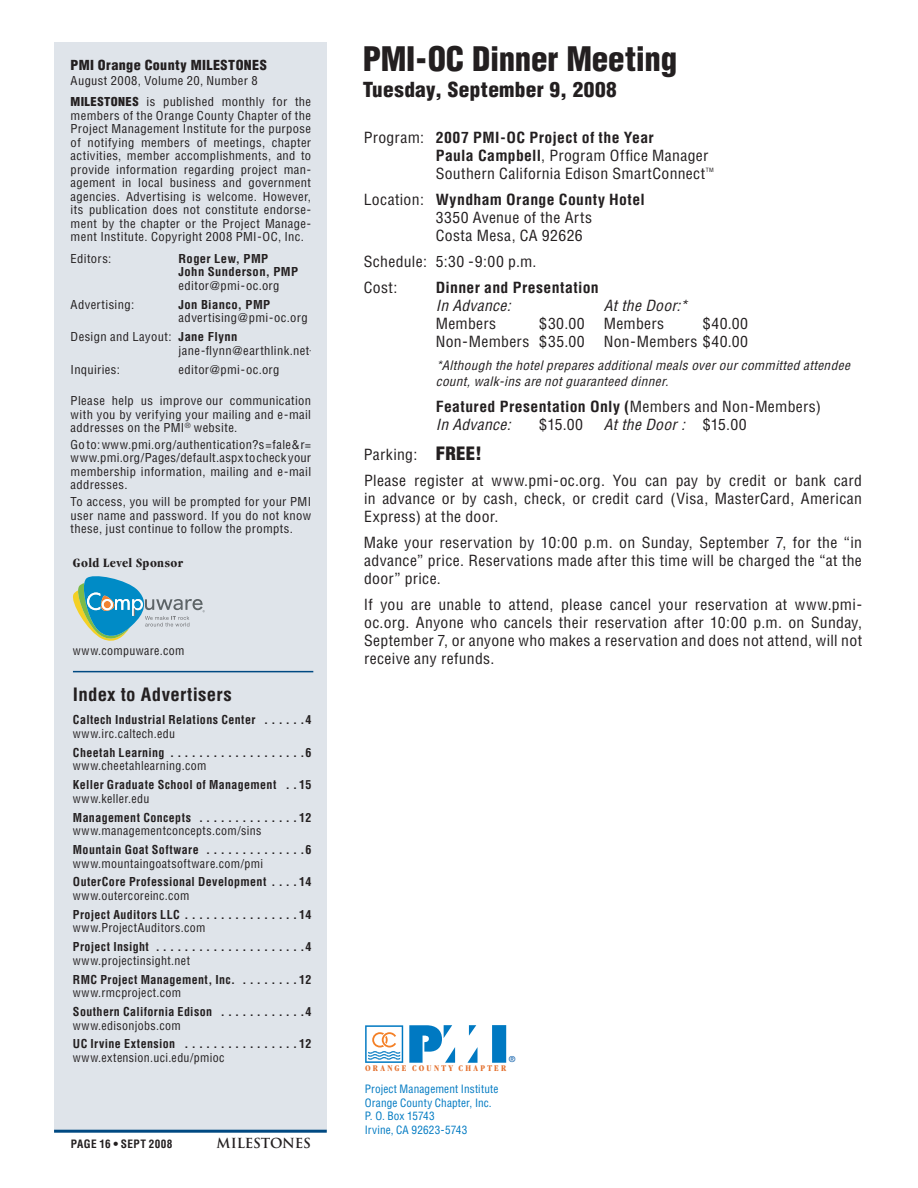
<style>
.page{position:relative;width:918px;height:1188px;background:#fff}
.page>*{position:absolute;margin:0;border:0;box-sizing:border-box;transform-origin:0 0}
.t1{font:900 condensed 33px "Helvetica";letter-spacing:-.01em;color:#231f20}
.t2{font:900 condensed 20.25px "Helvetica";letter-spacing:.015em;color:#231f20;scale:1.05 1}
.t3{font:700 condensed 18px "Helvetica";letter-spacing:.015em;color:#231f20;scale:1.05 1}
.t4{font:condensed 15px/18px "Helvetica";letter-spacing:.02em;color:#231f20;scale:1.05 1}
.t5{font:700 condensed 15px/18px "Helvetica";letter-spacing:.025em;color:#231f20;scale:1.05 1}
.t6{font:italic condensed 15px "Helvetica";letter-spacing:.015em;color:#231f20;scale:1.05 1}
.t7{font:900 condensed 13.5px "Helvetica";letter-spacing:.025em;color:#231f20;scale:1.05 1}
.t8{font:700 13.5px "Trajan";letter-spacing:-.015em;color:#231f20}
.t9{font:700 condensed 13.2px "Garamond";letter-spacing:.03em;color:#231f20;scale:1.05 1}
.t10{font:italic condensed 12.75px/15.3px "Helvetica";letter-spacing:.02em;color:#231f20;scale:1.05 1}
.t11{font:condensed 12px/13.5px "Helvetica";letter-spacing:.03em;color:#231f20;text-align:justify;scale:1.05 1}
.t12{font:700 condensed 12px "Helvetica";letter-spacing:.03em;color:#231f20}
.t13{font:condensed 12px "Helvetica";letter-spacing:.03em;color:#231f20}
.t14{font:700 condensed 12px/13.5px "Helvetica";letter-spacing:.03em;color:#231f20;scale:1.05 1}
.t15{font:condensed 11.25px/13.5px "Helvetica";letter-spacing:.01em;color:#007ac2}
.t16{font:700 condensed 11.25px "Helvetica";letter-spacing:.03em;color:#231f20}
.t17{font:700 condensed 9px "Garamond";letter-spacing:.25em;color:#e47230}
.t18{font:8.25px "Helvetica";color:#0155a5}
.t19{font:condensed 5.7px "Helvetica";color:#231f20;scale:1.05 1}
.s1{font-weight:900}
.s2{font-weight:700}
.s3{font-weight:400}
.s4{font-weight:400;font-style:italic}
.s5{font-style:normal}
.s6{font-weight:900;font-size:18px}
</style>
<div class="page">
<div style="left:54px;top:42px;width:273px;height:1089px;background:#dfe4ea"></div>
<svg style="left:469px;top:1025px;width:7px;height:11px"></svg>
<div style="left:492px;top:1025px;width:14px;height:38px;background:#0079c2"></div>
<svg style="left:467px;top:1047px;width:11px;height:16px"></svg>
<svg style="left:409px;top:1025px;width:46px;height:38px"></svg>
<svg style="left:365px;top:1025px;width:38px;height:38px"></svg>
<hr style="left:73px;top:671px;width:240px;height:1px;background:#004982">
<svg style="left:73px;top:576px;width:132px;height:65px"></svg>
<hr style="left:54px;top:1130px;width:273px;height:3px;background:#004982">
<p class="t7" style="left:71px;top:57px;width:188px">PMI Orange County MILESTONES</p>
<p class="t11" style="left:71px;top:69px;width:231px;line-height:21.6px">August 2008, Volume 20, Number 8<br><span class="s1">MILESTONES</span> is published monthly for the</p>
<p class="t11" style="left:71px;top:108px;width:231px">members of the Orange County Chapter of the Project Management Institute for the purpose of notifying members of meetings, chapter activities, member accomplishments, and to provide information regarding project man&shy;agement in local business and government agencies. Advertising is welcome. However, its publication does not constitute endorse&shy;ment by the chapter or the Project Manage&shy;ment Institute. Copyright 2008 PMI-OC, Inc.</p>
<p class="t11" style="left:71px;top:252px;width:40px">Editors:</p>
<p class="t14" style="left:179px;top:252px;width:115px">Roger Lew, PMP<br>John Sunderson, PMP</p>
<p class="t11" style="left:179px;top:279px;width:98px">editor@pmi-oc.org</p>
<p class="t11" style="left:71px;top:297px;width:62px">Advertising:</p>
<p class="t14" style="left:179px;top:298px;width:89px">Jon Bianco, PMP</p>
<p class="t11" style="left:71px;top:308px;width:227px;line-height:18.9px;text-indent:108px">advertising@pmi-oc.org<br>Design and Layout: <span class="s2">Jane Flynn</span></p>
<p class="t11" style="left:179px;top:343px;width:126px">jane-flynn@earthlink.net</p>
<p class="t11" style="left:71px;top:362px;width:49px">Inquiries:</p>
<p class="t11" style="left:179px;top:362px;width:98px">editor@pmi-oc.org</p>
<p class="t11" style="left:71px;top:394px;width:231px">Please help us improve our communication with you by verifying your mailing and e-mail addresses on the PMI<sup>®</sup> website.</p>
<p class="t11" style="left:71px;top:438px;width:231px">Go to: www.pmi.org/authentication?s=fale&amp;r= www.pmi.org/Pages/default.aspx to check your membership information, mailing and e-mail addresses.</p>
<p class="t11" style="left:71px;top:495px;width:231px">To access, you will be prompted for your PMI user name and password. If you do not know these, just continue to follow the prompts.</p>
<p class="t9" style="left:73px;top:555px;width:107px">Gold Level Sponsor</p>
<p class="t13" style="left:73px;top:643px;width:113px">www.compuware.com</p>
<h3 class="t3" style="left:73px;top:684px;width:153px">Index to Advertisers</h3>
<p class="t12" style="left:73px;top:713px;width:240px">Caltech Industrial Relations Center . . . . . .4</p>
<p class="t13" style="left:73px;top:726px;width:104px">www.irc.caltech.edu</p>
<p class="t12" style="left:73px;top:745px;width:240px">Cheetah Learning . . . . . . . . . . . . . . . . . . .6</p>
<p class="t13" style="left:73px;top:759px;width:135px">www.cheetahlearning.com</p>
<p class="t12" style="left:73px;top:778px;width:240px">Keller Graduate School of Management . . 15</p>
<p class="t13" style="left:73px;top:791px;width:78px">www.keller.edu</p>
<p class="t12" style="left:73px;top:810px;width:240px">Management Concepts . . . . . . . . . . . . . . 12</p>
<p class="t13" style="left:73px;top:823px;width:190px">www.managementconcepts.com/sins</p>
<p class="t12" style="left:73px;top:842px;width:240px">Mountain Goat Software . . . . . . . . . . . . . .6</p>
<p class="t13" style="left:73px;top:856px;width:192px">www.mountaingoatsoftware.com/pmi</p>
<p class="t12" style="left:73px;top:875px;width:240px">OuterCore Professional Development . . . . 14</p>
<p class="t13" style="left:73px;top:888px;width:118px">www.outercoreinc.com</p>
<p class="t12" style="left:73px;top:907px;width:240px">Project Auditors LLC . . . . . . . . . . . . . . . . 14</p>
<p class="t13" style="left:73px;top:921px;width:134px">www.ProjectAuditors.com</p>
<p class="t12" style="left:73px;top:940px;width:240px">Project Insight . . . . . . . . . . . . . . . . . . . . .4</p>
<p class="t13" style="left:73px;top:953px;width:119px">www.projectinsight.net</p>
<p class="t12" style="left:73px;top:972px;width:240px">RMC Project Management, Inc. . . . . . . . . 12</p>
<p class="t13" style="left:73px;top:985px;width:110px">www.rmcproject.com</p>
<p class="t12" style="left:73px;top:1004px;width:240px">Southern California Edison . . . . . . . . . . . .4</p>
<p class="t13" style="left:73px;top:1018px;width:109px">www.edisonjobs.com</p>
<p class="t12" style="left:73px;top:1037px;width:240px">UC Irvine Extension . . . . . . . . . . . . . . . . 12</p>
<p class="t13" style="left:73px;top:1050px;width:153px">www.extension.uci.edu/pmioc</p>
<p class="t16" style="left:71px;top:1137px;width:103px">PAGE 16 • SEPT 2008</p>
<p class="t8" style="left:217px;top:1135px;width:96px">MILESTONES</p>
<h1 class="t1" style="left:363px;top:38px;width:316px">PMI-OC Dinner Meeting</h1>
<h2 class="t2" style="left:363px;top:77px;width:243px">Tuesday, September 9, 2008</h2>
<p class="t4" style="left:436px;top:128px;width:261px;text-indent:-72px">Program: <span class="s2">2007 PMI-OC Project of the Year<br>Paula Campbell</span>, Program Office Manager<br>Southern California Edison SmartConnect</p>
<p class="t19" style="left:706px;top:167px;width:9px">TM</p>
<p class="t4" style="left:436px;top:190px;width:201px;text-indent:-72px">Location: <span class="s2">Wyndham Orange County Hotel<br></span>3350 Avenue of the Arts<br>Costa Mesa, CA 92626</p>
<p class="t4" style="left:364px;top:248px;width:166px;line-height:26.1px">Schedule: 5:30 -9:00 p.m.<br>Cost:</p>
<p class="t5" style="left:436px;top:278px;width:157px">Dinner and Presentation</p>
<p class="t6" style="left:436px;top:296px;width:73px">In Advance:</p>
<p class="t6" style="left:604px;top:296px;width:82px">At the Door:*</p>
<p class="t4" style="left:436px;top:314px;width:59px">Members</p>
<p class="t4" style="left:539px;top:314px;width:45px">$30.00</p>
<p class="t4" style="left:604px;top:314px;width:59px">Members</p>
<p class="t4" style="left:703px;top:314px;width:45px">$40.00</p>
<p class="t4" style="left:436px;top:332px;width:143px">Non-Members $35.00</p>
<p class="t4" style="left:604px;top:332px;width:139px">Non-Members $40.00</p>
<p class="t10" style="left:436px;top:358px;width:396px">*Although the hotel prepares additional meals over our committed attendee count, walk-ins are not guaranteed dinner.</p>
<p class="t5" style="left:436px;top:397px;width:369px">Featured Presentation Only (<span class="s3">Members and Non-Members)<br></span><span class="s4">In Advance:</span></p>
<p class="t4" style="left:539px;top:415px;width:43px">$15.00</p>
<p class="t6" style="left:604px;top:415px;width:138px">At the Door : <span class="s5">$15.00</span></p>
<p class="t4" style="left:364px;top:441px;width:476px;line-height:26.1px">Parking: <span class="s6">FREE!<br></span>Please register at www.pmi-oc.org. You can pay by credit or bank card</p>
<p class="t4" style="left:364px;top:489px;width:476px">in advance or by cash, check, or credit card (Visa, MasterCard, American<br>Express) at the door.</p>
<p class="t4" style="left:364px;top:533px;width:476px;text-align:justify">Make your reservation by 10:00 p.m. on Sunday, September 7, for the “in advance” price. Reservations made after this time will be charged the “at the door” price.</p>
<p class="t4" style="left:364px;top:595px;width:476px;text-align:justify">If you are unable to attend, please cancel your reservation at www.pmi&shy;oc.org. Anyone who cancels their reservation after 10:00 p.m. on Sunday, September 7, or anyone who makes a reservation and does not attend, will not receive any refunds.</p>
<p class="t18" style="left:509px;top:1055px;width:8px">®</p>
<p class="t17" style="left:365px;top:1063px;width:143px">ORANGE COUNTY CHAPTER</p>
<p class="t15" style="left:365px;top:1082px;width:135px">Project Management Institute<br>Orange County Chapter, Inc.<br>P. O. Box 15743<br>Irvine, CA 92623-5743</p>
</div>
